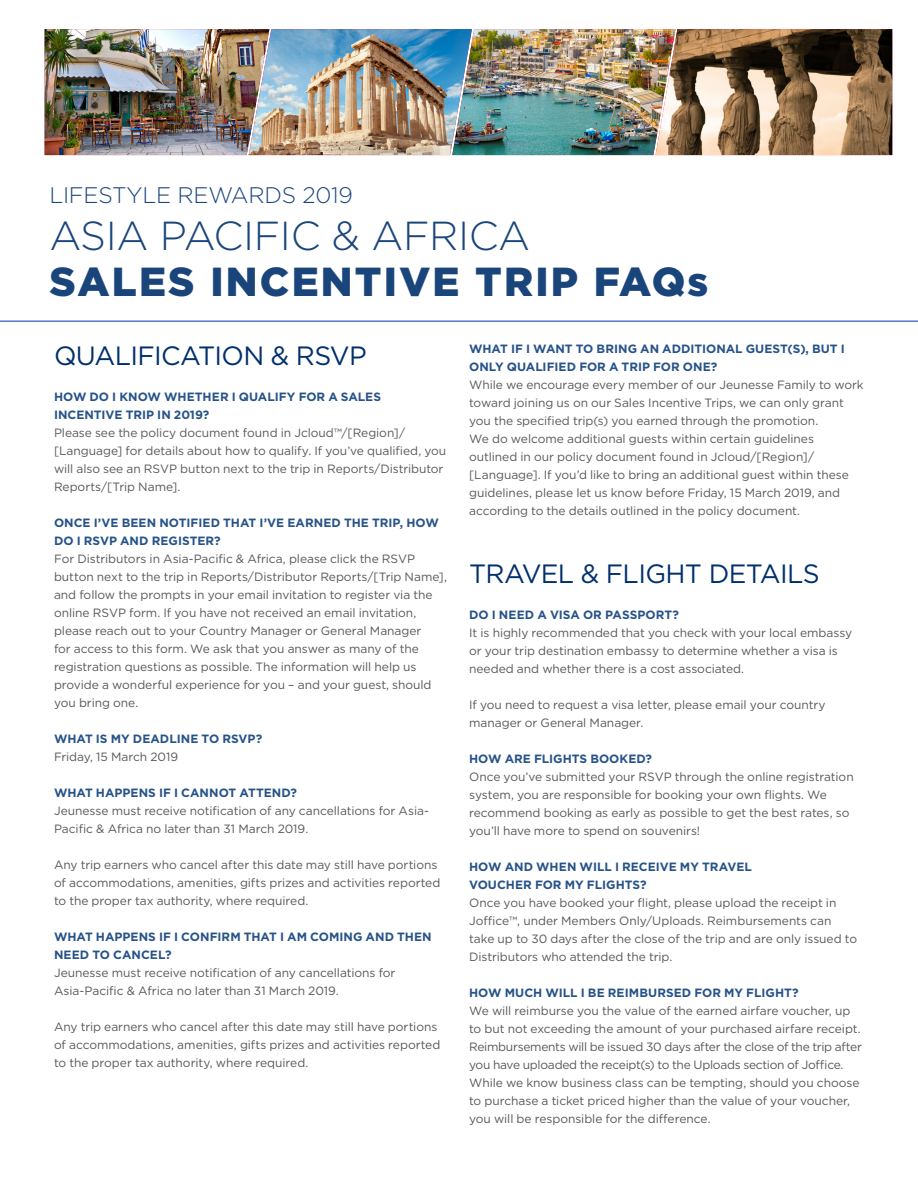
<style>
.page{position:relative;width:918px;height:1188px;background:#fff}
.page>*{position:absolute;margin:0;border:0;box-sizing:border-box;transform-origin:0 0}
.t1{font:900 40.5px "Gotham";letter-spacing:.055em;color:#00306d}
.t2{font:300 40.5px "Gotham";letter-spacing:-.01em;color:#00306d}
.t3{font:26.4px "Gotham";letter-spacing:-.025em;color:#00306d}
.t4{font:300 22.5px "Gotham";letter-spacing:-.01em;color:#00306d}
.t5{font:12px/18px "Gotham";letter-spacing:-.005em;color:#57585a}
.t6{font:700 12px/18px "Gotham";color:#275389}
</style>
<div class="page">
<hr style="left:0;top:321px;width:918px;height:1px;background:#0036a0">
<img style="left:45px;top:29px;width:611px;height:126px">
<img style="left:656px;top:29px;width:236px;height:126px">
<h3 class="t4" style="left:49px;top:181px;width:305px">LIFESTYLE REWARDS 2019</h3>
<h1 class="t2" style="left:49px;top:210px;width:482px">ASIA PACIFIC &amp; AFRICA</h1>
<h1 class="t1" style="left:49px;top:254px;width:661px">SALES INCENTIVE TRIP FAQs</h1>
<p class="t3" style="left:54px;top:338px;width:314px">QUALIFICATION &amp; RSVP</p>
<p class="t6" style="left:54px;top:387px;width:329px">HOW DO I KNOW WHETHER I QUALIFY FOR A SALES<br>INCENTIVE TRIP IN 2019?</p>
<p class="t5" style="left:54px;top:423px;width:394px">Please see the policy document found in Jcloud™/[Region]/ [Language] for details about how to qualify. If you’ve qualified, you will also see an RSVP button next to the trip in Reports/Distributor Reports/[Trip Name].</p>
<p class="t6" style="left:54px;top:513px;width:386px">ONCE I’VE BEEN NOTIFIED THAT I’VE EARNED THE TRIP, HOW<br>DO I RSVP AND REGISTER?</p>
<p class="t5" style="left:54px;top:549px;width:395px">For Distributors in Asia-Pacific &amp; Africa, please click the RSVP button next to the trip in Reports/Distributor Reports/[Trip Name], and follow the prompts in your email invitation to register via the online RSVP form. If you have not received an email invitation, please reach out to your Country Manager or General Manager<br>for access to this form. We ask that you answer as many of the registration questions as possible. The information will help us provide a wonderful experience for you – and your guest, should you bring one.</p>
<p class="t6" style="left:54px;top:729px;width:210px">WHAT IS MY DEADLINE TO RSVP?</p>
<p class="t5" style="left:54px;top:747px;width:126px">Friday, 15 March 2019</p>
<p class="t6" style="left:54px;top:783px;width:245px">WHAT HAPPENS IF I CANNOT ATTEND?</p>
<p class="t5" style="left:54px;top:801px;width:376px">Jeunesse must receive notification of any cancellations for Asia-<br>Pacific &amp; Africa no later than 31 March 2019.</p>
<p class="t5" style="left:54px;top:855px;width:388px">Any trip earners who cancel after this date may still have portions of accommodations, amenities, gifts prizes and activities reported to the proper tax authority, where required.</p>
<p class="t6" style="left:54px;top:927px;width:379px">WHAT HAPPENS IF I CONFIRM THAT I AM COMING AND THEN<br>NEED TO CANCEL?</p>
<p class="t5" style="left:54px;top:963px;width:343px">Jeunesse must receive notification of any cancellations for<br>Asia-Pacific &amp; Africa no later than 31 March 2019.</p>
<p class="t5" style="left:54px;top:1017px;width:388px">Any trip earners who cancel after this date may still have portions of accommodations, amenities, gifts prizes and activities reported to the proper tax authority, where required.</p>
<p class="t6" style="left:469px;top:340px;width:377px">WHAT IF I WANT TO BRING AN ADDITIONAL GUEST(S), BUT I<br>ONLY QUALIFIED FOR A TRIP FOR ONE?</p>
<p class="t5" style="left:469px;top:376px;width:396px">While we encourage every member of our Jeunesse Family to work toward joining us on our Sales Incentive Trips, we can only grant you the specified trip(s) you earned through the promotion.</p>
<p class="t5" style="left:469px;top:430px;width:381px">We do welcome additional guests within certain guidelines outlined in our policy document found in Jcloud/[Region]/ [Language]. If you’d like to bring an additional guest within these guidelines, please let us know before Friday, 15 March 2019, and according to the details outlined in the policy document.</p>
<p class="t3" style="left:469px;top:557px;width:352px">TRAVEL &amp; FLIGHT DETAILS</p>
<p class="t6" style="left:469px;top:605px;width:211px">DO I NEED A VISA OR PASSPORT?</p>
<p class="t5" style="left:469px;top:623px;width:385px">It is highly recommended that you check with your local embassy or your trip destination embassy to determine whether a visa is needed and whether there is a cost associated.</p>
<p class="t5" style="left:469px;top:695px;width:358px">If you need to request a visa letter, please email your country manager or General Manager.</p>
<p class="t6" style="left:469px;top:749px;width:184px">HOW ARE FLIGHTS BOOKED?</p>
<p class="t5" style="left:469px;top:767px;width:386px">Once you’ve submitted your RSVP through the online registration system, you are responsible for booking your own flights. We recommend booking as early as possible to get the best rates, so you’ll have more to spend on souvenirs!</p>
<p class="t6" style="left:469px;top:857px;width:284px">HOW AND WHEN WILL I RECEIVE MY TRAVEL</p>
<p class="t6" style="left:469px;top:875px;width:179px">VOUCHER FOR MY FLIGHTS?</p>
<p class="t5" style="left:469px;top:893px;width:389px">Once you have booked your flight, please upload the receipt in Joffice™, under Members Only/Uploads. Reimbursements can take up to 30 days after the close of the trip and are only issued to Distributors who attended the trip.</p>
<p class="t6" style="left:469px;top:983px;width:331px">HOW MUCH WILL I BE REIMBURSED FOR MY FLIGHT?</p>
<p class="t5" style="left:469px;top:1001px;width:394px">We will reimburse you the value of the earned airfare voucher, up to but not exceeding the amount of your purchased airfare receipt.<br>Reimbursements will be issued 30 days after the close of the trip after you have uploaded the receipt(s) to the Uploads section of Joffice.</p>
<p class="t5" style="left:469px;top:1073px;width:392px">While we know business class can be tempting, should you choose to purchase a ticket priced higher than the value of your voucher, you will be responsible for the difference.</p>
</div>
